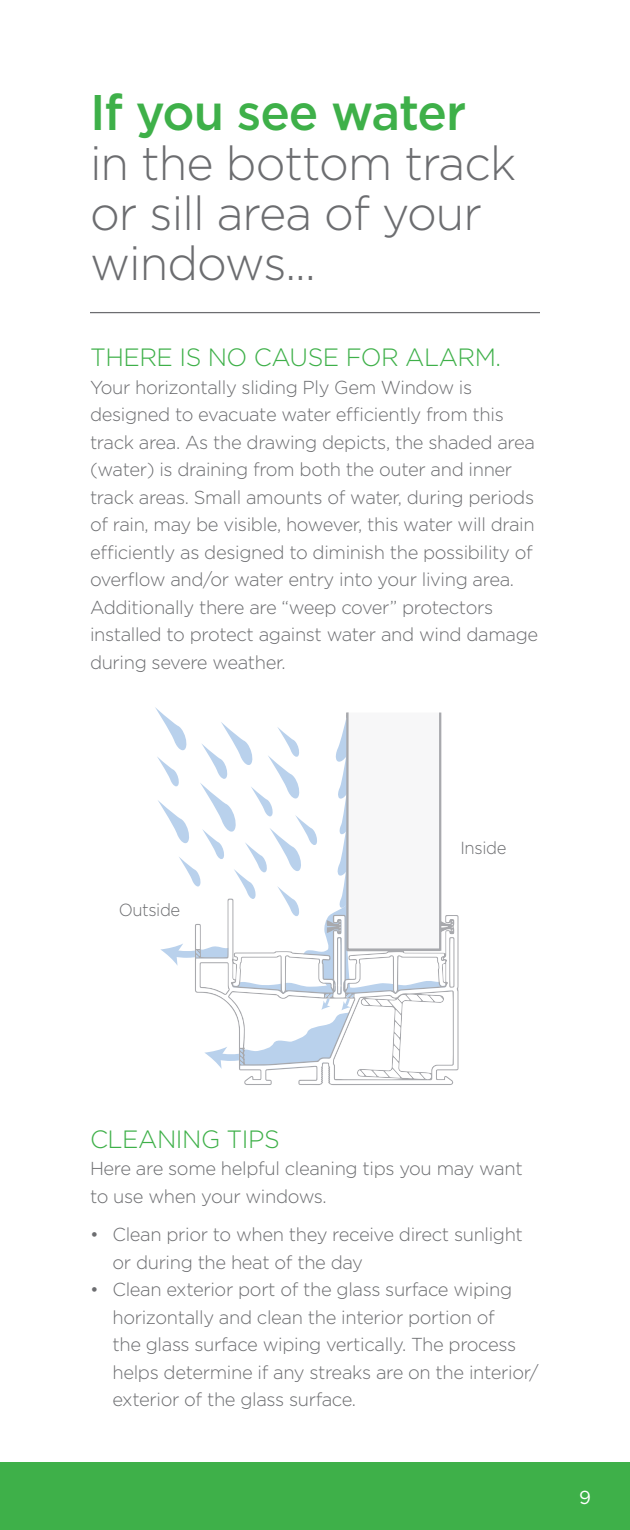
<style>
.page{position:relative;width:630px;height:1530px;background:#fff}
.page>*{position:absolute;margin:0;border:0;box-sizing:border-box;transform-origin:0 0}
.Headline{font:500 50px "Gotham";letter-spacing:-.02em;color:#3eb049}
.Headline-2{font:300 47.5px/50px "Gotham";letter-spacing:-.02em;color:#6c6d70}
.Subheading{font:300 25px "Gotham";letter-spacing:-.02em;color:#3eb049}
.Text{font:300 18.75px/27.5px "Gotham";letter-spacing:-.02em;color:#6c6d70}
.t1{font:18.75px "Gotham";color:#fff}
.Subheading-2{font:300 17.5px "Gotham";letter-spacing:-.025em;color:#6c6d70;scale:.95 1}
</style>
<div class="page">
<div style="left:0;top:1462px;width:630px;height:68px;background:#3eb049"></div>
<hr style="left:90px;top:312px;width:450px;height:1px;background:#6c6d70">
<svg style="left:155px;top:707px;width:302px;height:377px"></svg>
<div style="left:346px;top:711px;width:95px;height:240px;background:#f7f7f8;border:2px solid #a8a9ad"></div>
<p class="Headline" style="left:90px;top:80px;width:378px">If you see water</p>
<p class="Headline-2" style="left:90px;top:137px;width:428px">in the bottom track or sill area of your windows...</p>
<p class="Subheading" style="left:90px;top:342px;width:413px">THERE IS NO CAUSE FOR ALARM.</p>
<p class="Text" style="left:90px;top:373px;width:450px">Your horizontally sliding Ply Gem Window is designed to evacuate water efficiently from this track area. As the drawing depicts, the shaded area (water) is draining from both the outer and inner track areas. Small amounts of water, during periods of rain, may be visible, however, this water will drain efficiently as designed to diminish the possibility of overflow and/or water entry into your living area.<br>Additionally there are “weep cover” protectors installed to protect against water and wind damage during severe weather.</p>
<p class="Subheading-2" style="left:119px;top:899px;width:66px">Outside</p>
<p class="Subheading-2" style="left:460px;top:837px;width:50px">Inside</p>
<p class="Subheading" style="left:90px;top:1123px;width:191px">CLEANING TIPS</p>
<p class="Text" style="left:90px;top:1154px;width:434px">Here are some helpful cleaning tips you may want to use when your windows.</p>
<p class="Text" style="left:112px;top:1220px;width:412px;text-indent:-22px">• Clean prior to when they receive direct sunlight or during the heat of the day</p>
<p class="Text" style="left:112px;top:1275px;width:428px;text-indent:-22px">• Clean exterior port of the glass surface wiping horizontally and clean the interior portion of<br>the glass surface wiping vertically. The process helps determine if any streaks are on the interior/ exterior of the glass surface.</p>
<p class="t1" style="left:579px;top:1485px;width:13px">9</p>
</div>
